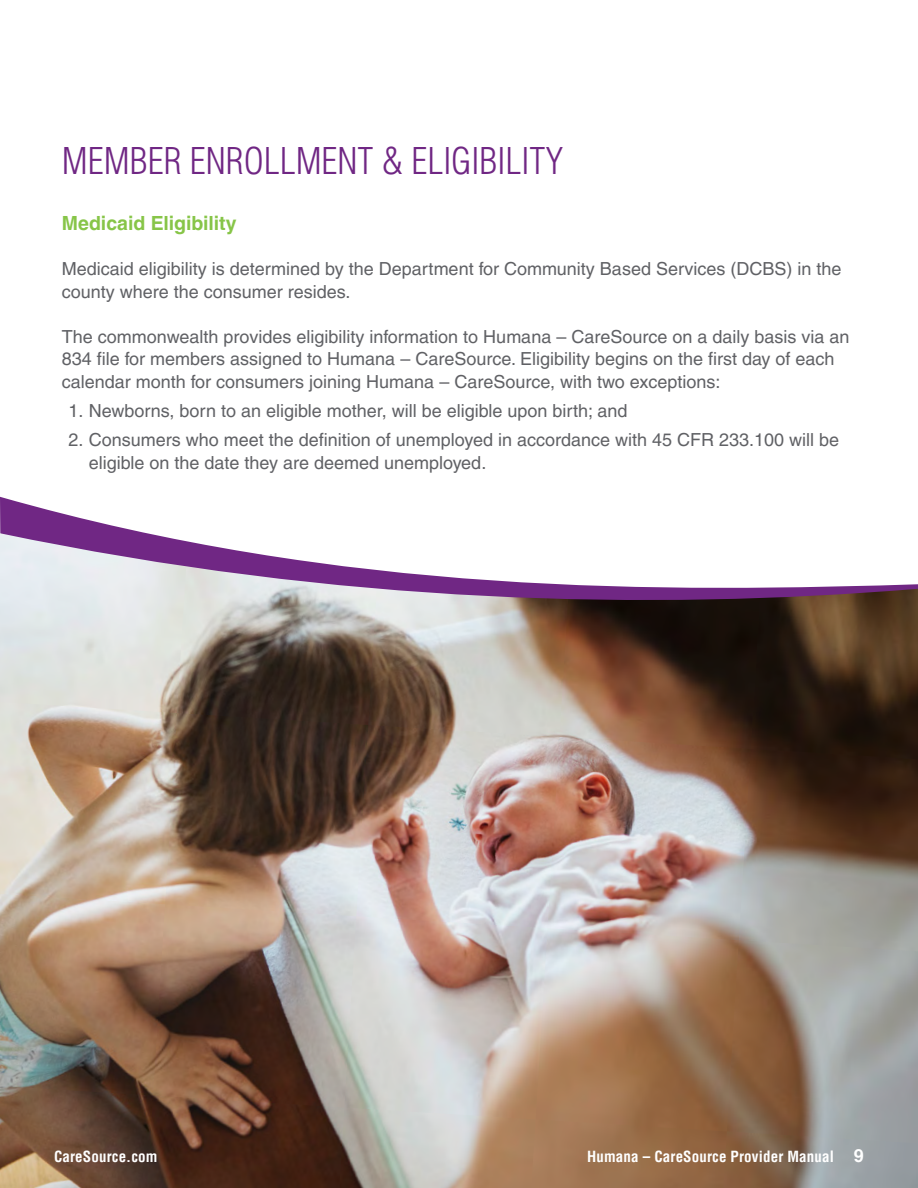
<style>
.page{position:relative;width:918px;height:1188px;background:#fff}
.page>*{position:absolute;margin:0;border:0;box-sizing:border-box;transform-origin:0 0}
.t1{font:300 condensed 36px "Helvetica LT Pro";color:#702784}
.t2{font:700 19.5px "Helvetica LT Pro";letter-spacing:-.005em;color:#87c548}
.t3{font:18px/22.5px "Helvetica LT Pro";color:#606165}
.t4{font:700 condensed 15px "Helvetica LT Pro";letter-spacing:.01em;color:#fff}
.s1{font-family:"Helvetica";font-stretch:normal;font-size:18px}
</style>
<div class="page">
<svg style="left:0;top:497px;width:146px;height:36px"></svg>
<img style="left:0;top:533px;width:918px;height:655px">
<h1 class="t1" style="left:62px;top:139px;width:503px">MEMBER ENROLLMENT &amp; ELIGIBILITY</h1>
<p class="t2" style="left:62px;top:211px;width:176px">Medicaid Eligibility</p>
<p class="t3" style="left:62px;top:257px;width:781px">Medicaid eligibility is determined by the Department for Community Based Services (DCBS) in the county where the consumer resides.</p>
<p class="t3" style="left:62px;top:325px;width:789px">The commonwealth provides eligibility information to Humana – CareSource on a daily basis via an<br>834 file for members assigned to Humana – CareSource. Eligibility begins on the first day of each calendar month for consumers joining Humana – CareSource, with two exceptions:</p>
<p class="t3" style="left:68px;top:399px;width:560px">1. Newborns, born to an eligible mother, will be eligible upon birth; and</p>
<p class="t3" style="left:89px;top:428px;width:752px;text-indent:-20px">2. Consumers who meet the definition of unemployed in accordance with 45 CFR 233.100 will be eligible on the date they are deemed unemployed.</p>
<p class="t4" style="left:54px;top:1146px;width:105px">CareSource.com</p>
<p class="t4" style="left:587px;top:1146px;width:278px">Humana – CareSource Provider Manual <span class="s1">9</span></p>
</div>
